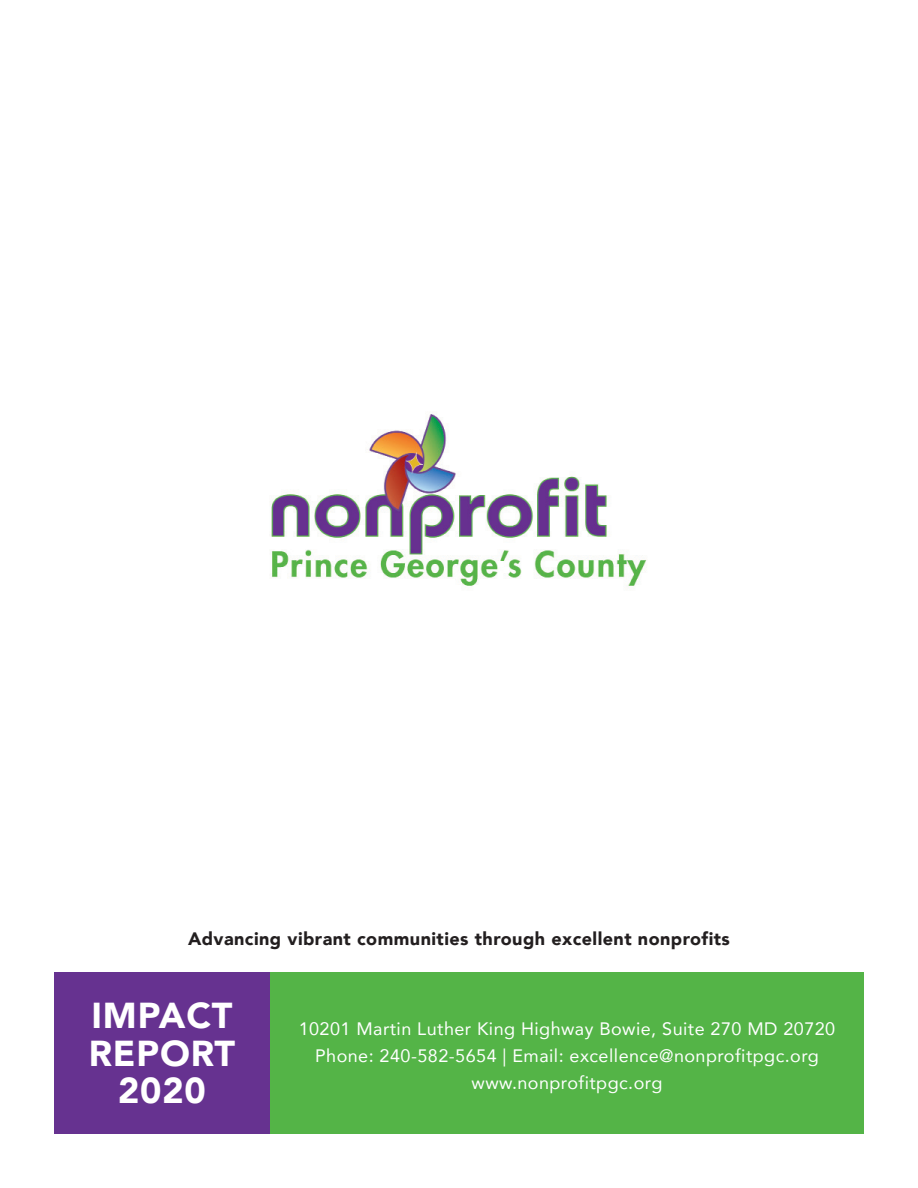
<style>
.page{position:relative;width:918px;height:1188px;background:#fff}
.page>*{position:absolute;margin:0;border:0;box-sizing:border-box;transform-origin:0 0}
.t1{font:900 36px/37.5px "Avenir";letter-spacing:.025em;color:#fff}
.t2{font:18px "Avenir";letter-spacing:.025em;color:#fff}
.Subhead{font:900 18px "Avenir";letter-spacing:.025em;color:#231f20}
</style>
<div class="page">
<div style="left:54px;top:972px;width:216px;height:162px;background:#663290"></div>
<div style="left:270px;top:972px;width:594px;height:162px;background:#54b447"></div>
<img style="left:271px;top:414px;width:376px;height:172px">
<p class="Subhead" style="left:188px;top:923px;width:543px">Advancing vibrant communities through excellent nonprofits</p>
<p class="t1" style="left:89px;top:996px;width:148px">IMPACT<br>REPORT</p>
<p class="t1" style="left:118px;top:1071px;width:89px">2020</p>
<p class="t2" style="left:299px;top:1014px;width:538px">10201 Martin Luther King Highway Bowie, Suite 270 MD 20720</p>
<p class="t2" style="left:315px;top:1041px;width:505px">Phone: 240-582-5654 | Email: excellence@nonprofitpgc.org</p>
<p class="t2" style="left:472px;top:1068px;width:192px">www.nonprofitpgc.org</p>
</div>
